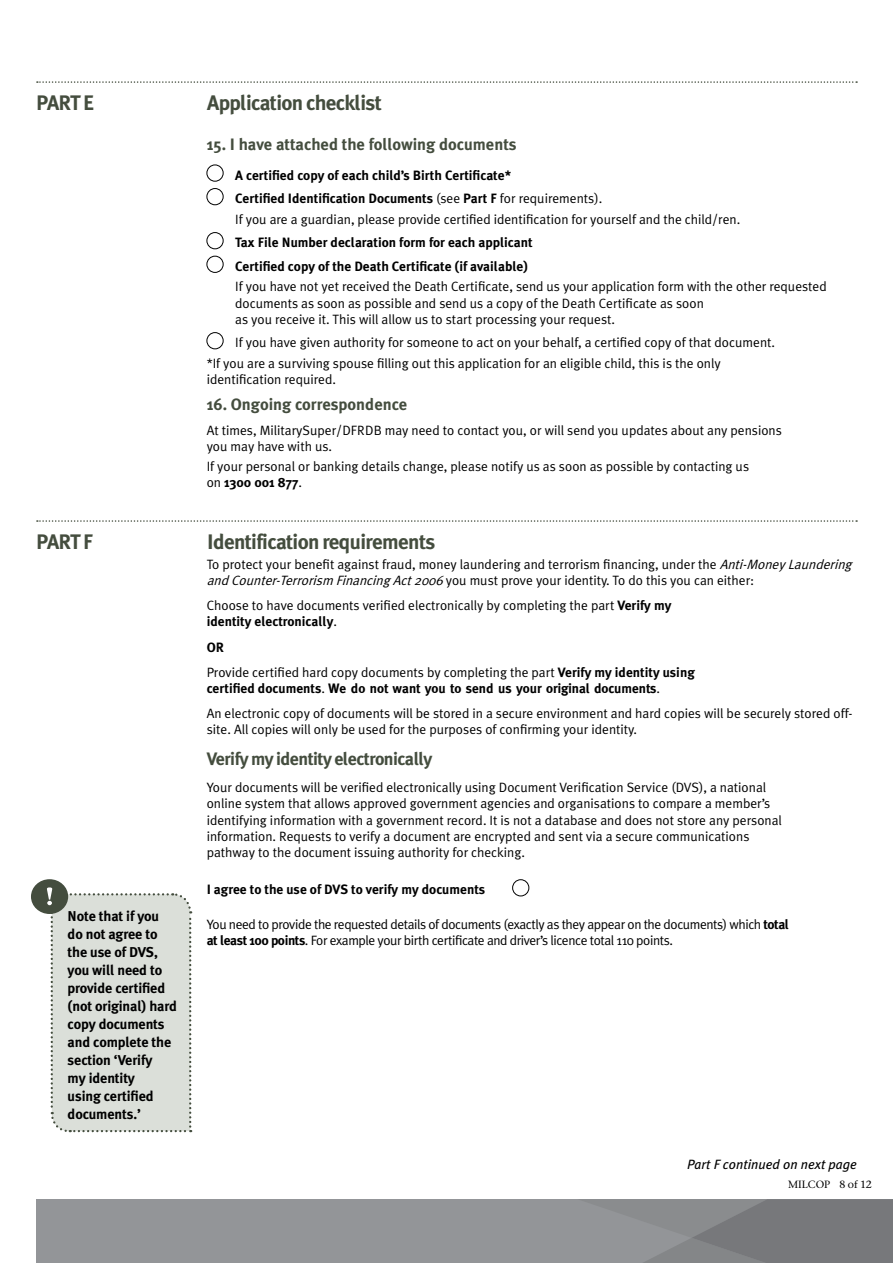
<style>
.page{position:relative;width:893px;height:1263px;background:#fff}
.page>*{position:absolute;margin:0;border:0;box-sizing:border-box;transform-origin:0 0}
.t1{font:700 21px "Meta Plus";letter-spacing:-.03em;color:#444d3e}
.t2{font:700 18px "Meta Plus";letter-spacing:-.03em;color:#444d3e}
.t3{font:700 16.5px "Meta Plus";color:#444d3e}
.t4{font:700 14.25px/18px "Meta Plus";letter-spacing:-.01em;color:#000}
.t5{font:13.5px/16.2px "Meta Plus Normal";color:#000}
.t6{font:700 13.5px/23.5px "Meta Plus";color:#000}
.t7{font:13.5px/16.2px "Meta Plus Normal";letter-spacing:-.03em;color:#000}
.t8{font:700 13.5px "Meta";color:#000}
.t9{font:italic 13.5px "Meta Plus";color:#000}
.t10{font:500 10.5px "Stone Serif ITC";color:#000}
.s1{font-family:"Meta Plus Normal";font-weight:400}
.s2{font-style:italic}
.s3{font-family:"Meta Plus";font-weight:700}
.s4{font-family:"Meta Plus"}
</style>
<div class="page">
<div style="left:36px;top:1199px;width:857px;height:64px;background:#939598"></div>
<svg style="left:643px;top:1199px;width:250px;height:64px"></svg>
<svg style="left:37px;top:81px;width:820px;height:2px"></svg>
<svg style="left:37px;top:520px;width:820px;height:2px"></svg>
<div style="left:207px;top:165px;width:16px;height:16px;border:1px solid #000;border-radius:50%"></div>
<div style="left:207px;top:188px;width:16px;height:17px;border:1px solid #000;border-radius:50%"></div>
<div style="left:207px;top:232px;width:16px;height:17px;border:1px solid #000;border-radius:50%"></div>
<div style="left:207px;top:256px;width:16px;height:17px;border:1px solid #000;border-radius:50%"></div>
<div style="left:207px;top:332px;width:16px;height:17px;border:1px solid #000;border-radius:50%"></div>
<div style="left:512px;top:879px;width:17px;height:17px;border:1px solid #000;border-radius:50%"></div>
<div style="left:31px;top:879px;width:37px;height:35px;background:#444d3e;border-radius:50%"></div>
<svg style="left:47px;top:887px;width:145px;height:246px;background:#d9ddd7"></svg>
<h1 class="t1" style="left:36px;top:90px;width:60px">PART E</h1>
<h1 class="t1" style="left:207px;top:90px;width:176px">Application checklist</h1>
<p class="t3" style="left:207px;top:134px;width:311px">15. I have attached the following documents</p>
<p class="t6" style="left:235px;top:163px;width:369px">A certified copy of each child’s Birth Certificate*<br>Certified Identification Documents <span class="s1">(see</span> Part F <span class="s1">for requirements).</span></p>
<p class="t5" style="left:235px;top:211px;width:506px">If you are a guardian, please provide certified identification for yourself and the child/ren.</p>
<p class="t6" style="left:235px;top:231px;width:299px">Tax File Number declaration form for each applicant<br>Certified copy of the Death Certificate (if available)</p>
<p class="t5" style="left:235px;top:279px;width:593px">If you have not yet received the Death Certificate, send us your application form with the other requested documents as soon as possible and send us a copy of the Death Certificate as soon<br>as you receive it. This will allow us to start processing your request.</p>
<p class="t5" style="left:207px;top:332px;width:570px;line-height:20.4px;text-indent:28px">If you have given authority for someone to act on your behalf, a certified copy of that document. *If you are a surviving spouse filling out this application for an eligible child, this is the only</p>
<p class="t5" style="left:207px;top:371px;width:131px">identification required.</p>
<p class="t3" style="left:207px;top:395px;width:202px">16. Ongoing correspondence</p>
<p class="t5" style="left:207px;top:422px;width:577px">At times, MilitarySuper/DFRDB may need to contact you, or will send you updates about any pensions you may have with us.</p>
<p class="t5" style="left:207px;top:458px;width:544px">If your personal or banking details change, please notify us as soon as possible by contacting us</p>
<p class="t6" style="left:207px;top:471px;width:97px"><span class="s1">on</span> 1300 001 877<span class="s1">.</span></p>
<h1 class="t1" style="left:36px;top:529px;width:59px">PART F</h1>
<h1 class="t1" style="left:207px;top:529px;width:230px">Identification requirements</h1>
<p class="t5" style="left:207px;top:556px;width:650px">To protect your benefit against fraud, money laundering and terrorism financing, under the <span class="s2">Anti-MoneyLaundering andCounter-Terrorism FinancingAct2006</span>you must prove your identity. To do this you can either:</p>
<p class="t5" style="left:207px;top:597px;width:466px">Choose to have documents verified electronically by completing the part <span class="s3">Verify my</span></p>
<p class="t6" style="left:207px;top:609px;width:132px;line-height:25.2px">identity electronically<span class="s1">.<br></span>OR</p>
<p class="t5" style="left:207px;top:664px;width:490px">Provide certified hard copy documents by completing the part <span class="s3">Verify my identity using</span></p>
<p class="t8" style="left:207px;top:680px;width:455px"><span class="s4">certified documents</span><span class="s1">.</span> We do not want you to send us your original documents<span class="s1">.</span></p>
<p class="t5" style="left:207px;top:705px;width:647px">An electronic copy of documents will be stored in a secure environment and hard copies will be securely stored off&shy;site. All copies will only be used for the purposes of confirming your identity.</p>
<h2 class="t2" style="left:207px;top:748px;width:227px">Verify my identity electronically</h2>
<p class="t5" style="left:207px;top:779px;width:577px">Your documents will be verified electronically using Document Verification Service (DVS), a national online system that allows approved government agencies and organisations to compare a member’s identifying information with a government record. It is not a database and does not store any personal information. Requests to verify a document are encrypted and sent via a secure communications pathway to the document issuing authority for checking.</p>
<p class="t6" style="left:207px;top:877px;width:280px">I agree to the use of DVS to verify my documents</p>
<p class="t7" style="left:207px;top:916px;width:584px">You need to provide the requested details of documents (exactly as they appear on the documents) which <span class="s3">total at least 100 points</span>. For example your birth certificate and driver’s licence total 110 points.</p>
<p class="t4" style="left:68px;top:907px;width:111px">Note that if you do not agree to the use of DVS, you will need to provide certified (not original) hard copy documents and complete the section ‘Verify<br>my identity<br>using certified documents.’</p>
<p class="t9" style="left:687px;top:1157px;width:171px">Part F continued on next page</p>
<p class="t10" style="left:788px;top:1178px;width:85px">MILCOP 8 of 12</p>
</div>
